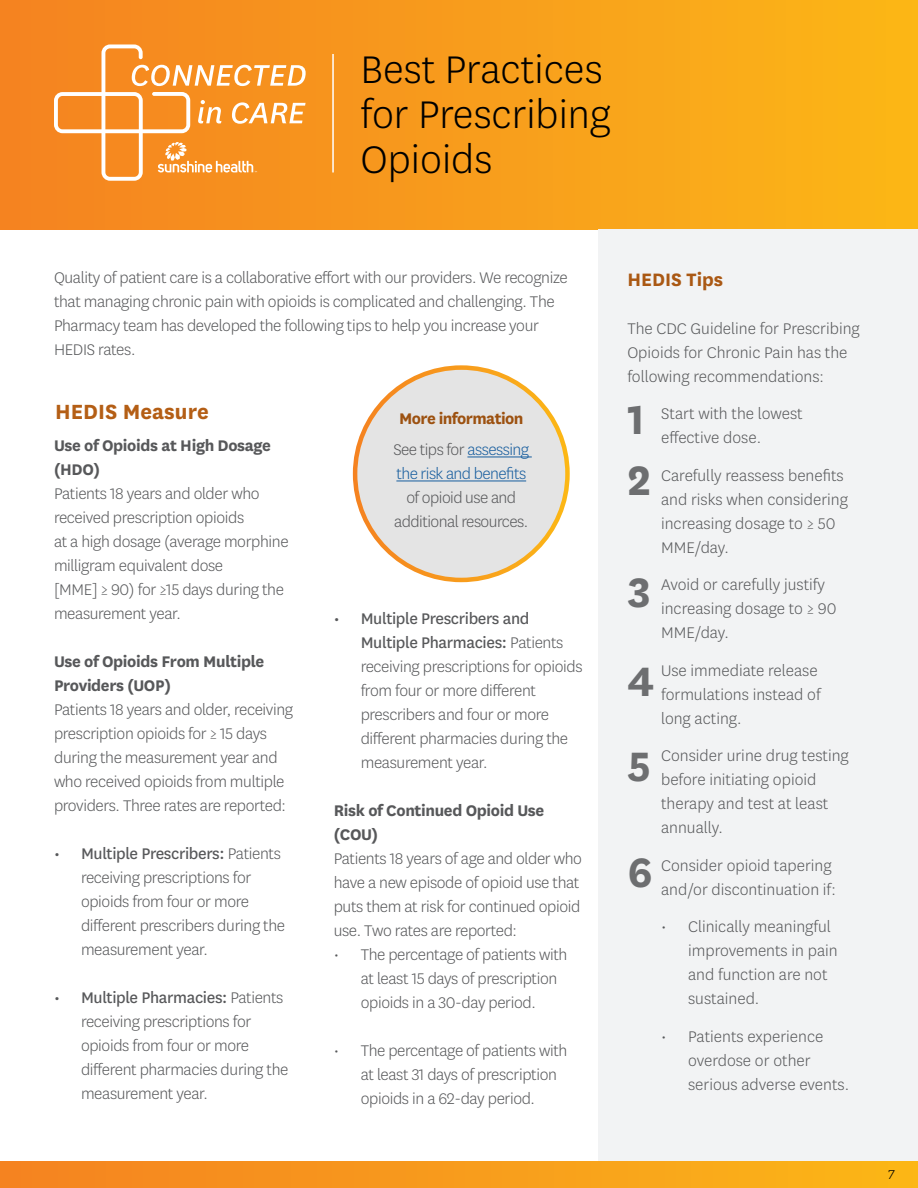
<style>
.page{position:relative;width:918px;height:1188px;background:#fff}
.page>*{position:absolute;margin:0;border:0;box-sizing:border-box;transform-origin:0 0}
.t1{font:700 48px "Centene Sans";color:#6d6e70}
.t2{font:300 45px/45px "Centene Sans";color:#000}
.t3{font:700 24px "Centene Sans";color:#b45e15}
.t4{font:700 21px "Centene Sans";color:#aa5813}
.t5{font:300 18px/24px "Centene Sans";letter-spacing:-.02em;color:#57585a}
.t6{font:300 18px/24px "Centene Sans";color:#57585a}
.t7{font:700 18px/24px "Centene Sans";letter-spacing:-.02em;color:#57585a}
.t8{font:700 18px "Centene Sans";letter-spacing:-.03em;color:#9c5110}
.t9{font:italic 300 15px "Centene Sans";color:#000}
.s1{color:#58595b}
.s2{font-weight:400}
.s3{color:#175d9e}
</style>
<div class="page">
<div style="left:0;top:1161px;width:918px;height:27px;background:linear-gradient(to right,#f48221,#fbb617)"></div>
<div style="left:0;top:0;width:918px;height:230px;background:linear-gradient(to right,#f48221,#fbb617)"></div>
<hr style="left:332px;top:54px;width:2px;height:119px;background:#fff">
<svg style="left:54px;top:44px;width:252px;height:137px;background:#f79c3e"></svg>
<div style="left:599px;top:230px;width:319px;height:931px;background:#f2f3f4"></div>
<div style="left:355px;top:368px;width:212px;height:212px;background:#e4e4e4;border-radius:50%"></div>
<hr style="left:467px;top:457px;width:65px;height:1px;background:#175d9e">
<hr style="left:396px;top:481px;width:130px;height:1px;background:#175d9e">
<h2 class="t2" style="left:360px;top:45px;width:252px">Best Practices for Prescribing<br>Opioids</h2>
<p class="t5" style="left:54px;top:265px;width:515px">Quality of patient care is a collaborative effort with our providers. We recognize that managing chronic pain with opioids is complicated and challenging. The Pharmacy team has developed the following tips to help you increase your HEDIS rates.</p>
<h3 class="t3" style="left:55px;top:395px;width:155px">HEDIS Measure</h3>
<h4 class="t7" style="left:54px;top:432px;width:219px">Use of Opioids at High Dosage (HDO)</h4>
<p class="t5" style="left:54px;top:481px;width:236px">Patients 18 years and older who received prescription opioids<br>at a high dosage (average morphine milligram equivalent dose<br><span class="s1">[MME] ≥ 90) for ≥15 da</span>ys during the measurement year.</p>
<h4 class="t7" style="left:54px;top:648px;width:212px">Use of Opioids From Multiple<br>Providers (UOP)</h4>
<p class="t5" style="left:54px;top:697px;width:241px">Patients 18 years and older, receiving prescr<span class="s1">iption opioids for ≥ 15 da</span>ys during the measurement year and who received opioids from multiple providers. Three rates are reported:</p>
<p class="t5" style="left:81px;top:841px;width:206px;text-indent:-27px"><span class="s2">• Multiple Prescribers:</span> Patients receiving prescriptions for opioids from four or more different prescribers during the measurement year.</p>
<p class="t5" style="left:81px;top:985px;width:209px;text-indent:-27px"><span class="s2">• Multiple Pharmacies:</span> Patients receiving prescriptions for opioids from four or more different pharmacies during the measurement year.</p>
<h3 class="t8" style="left:399px;top:406px;width:126px">More information</h3>
<p class="t5" style="left:393px;top:437px;width:137px;text-align:center">See tips for <span class="s3">assessing the risk and benefits </span>of opioid use and additional resources.</p>
<p class="t5" style="left:361px;top:606px;width:223px;text-indent:-27px"><span class="s2">• Multiple Prescribers and<br>Multiple Pharmacies:</span> Patients receiving prescriptions for opioids from four or more different prescribers and four or more different pharmacies during the measurement year.</p>
<h4 class="t7" style="left:334px;top:797px;width:212px">Risk of Continued Opioid Use (COU)</h4>
<p class="t5" style="left:334px;top:846px;width:250px">Patients 18 years of age and older who have a new episode of opioid use that puts them at risk for continued opioid use. Two rates are reported:</p>
<p class="t5" style="left:361px;top:942px;width:208px;text-indent:-27px">• The percentage of patients with at least 15 days of prescription opioids in a 30-day period.</p>
<p class="t5" style="left:361px;top:1038px;width:208px;text-indent:-27px">• The percentage of patients with at least 31 days of prescription opioids in a 62-day period.</p>
<h3 class="t4" style="left:627px;top:264px;width:97px">HEDIS Tips</h3>
<p class="t6" style="left:627px;top:316px;width:234px">The CDC Guideline for Prescribing<br>Opioids for Chronic Pain has the following recommendations:</p>
<p class="t6" style="left:661px;top:401px;width:143px">Start with the lowest effective dose.</p>
<p class="t6" style="left:661px;top:463px;width:188px">Carefully reassess benefits and risks when considering increasing dosage t<span class="s1">o ≥ 50<br></span>MME/day.</p>
<p class="t6" style="left:661px;top:572px;width:177px">Avoid or carefully justify increasing dosage t<span class="s1">o ≥ 90<br></span>MME/day.</p>
<p class="t6" style="left:661px;top:658px;width:161px">Use immediate release formulations instead of long acting.</p>
<p class="t6" style="left:661px;top:743px;width:189px">Consider urine drug testing before initiating opioid therapy and test at least annually.</p>
<p class="t6" style="left:661px;top:853px;width:176px">Consider opioid tapering and/or discontinuation if:</p>
<p class="t6" style="left:688px;top:914px;width:151px;text-indent:-27px">• Clinically meaningful improvements in pain and function are not sustained.</p>
<p class="t6" style="left:688px;top:1024px;width:163px;text-indent:-27px">• Patients experience overdose or other serious adverse events.</p>
<p class="t1" style="left:627px;top:385px;width:19px">1</p>
<p class="t1" style="left:627px;top:447px;width:25px">2</p>
<p class="t1" style="left:627px;top:558px;width:25px">3</p>
<p class="t1" style="left:627px;top:648px;width:29px">4</p>
<p class="t1" style="left:627px;top:732px;width:25px">5</p>
<p class="t1" style="left:627px;top:838px;width:27px">6</p>
<p class="t9" style="left:888px;top:1165px;width:8px">7</p>
</div>
